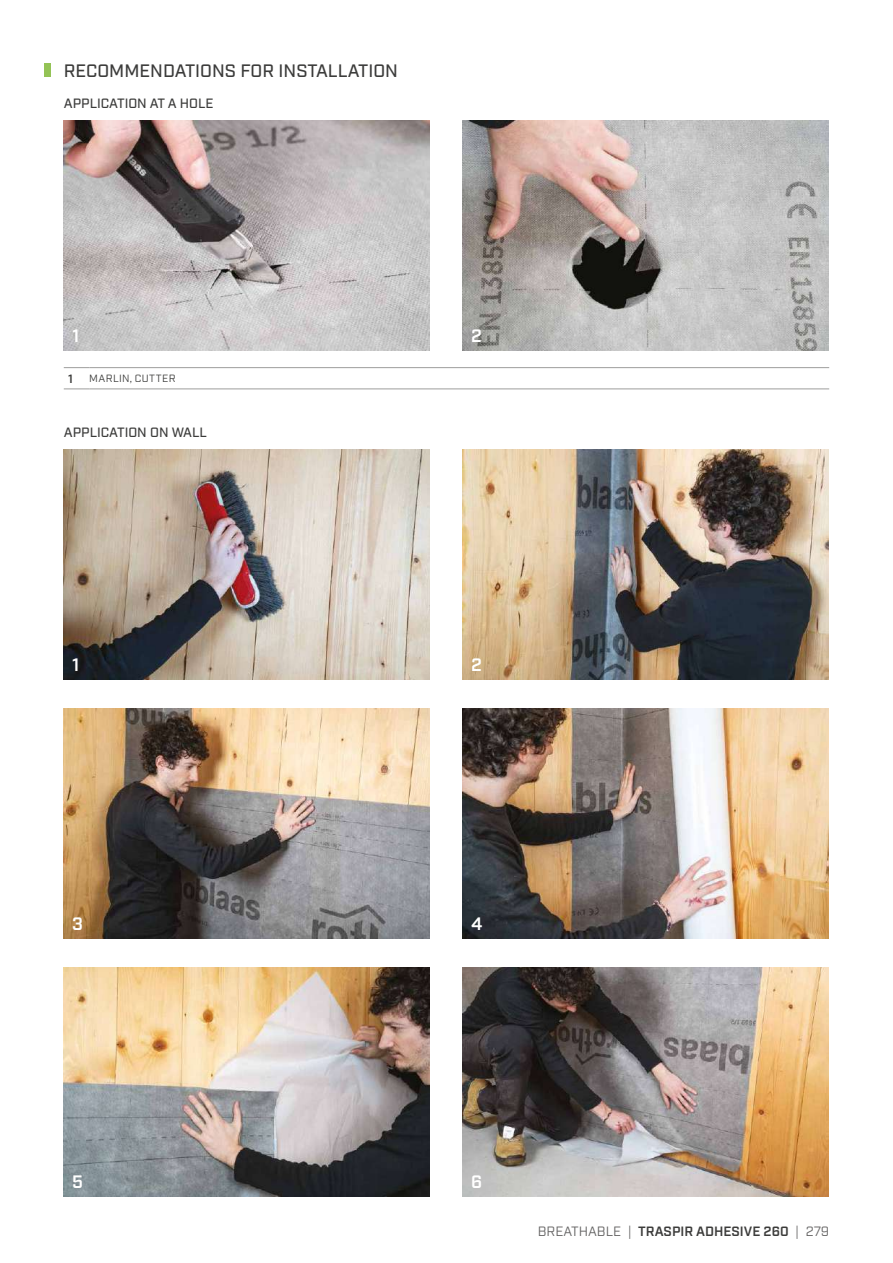
<style>
.page{position:relative;width:893px;height:1263px;background:#fff}
.page>*{position:absolute;margin:0;border:0;box-sizing:border-box;transform-origin:0 0}
.t1{font:500 18px "Industry";color:#3c3c3b}
.t2{font:600 18px "Industry";color:#fff}
.t3{font:500 13.5px "Industry";color:#3c3c3b}
.t4{font:600 13.5px "Industry";color:#3c3c3b}
.t5{font:600 12px "Industry";color:#3c3c3b}
.t6{font:10.5px "Industry";letter-spacing:.04em;color:#3c3c3b}
.s1{font-weight:400;color:#646363}
</style>
<div class="page">
<img style="left:64px;top:121px;width:365px;height:229px">
<img style="left:463px;top:121px;width:365px;height:229px">
<img style="left:64px;top:709px;width:365px;height:229px">
<img style="left:463px;top:708px;width:365px;height:230px">
<img style="left:64px;top:967px;width:365px;height:230px">
<img style="left:463px;top:967px;width:365px;height:230px">
<img style="left:463px;top:450px;width:365px;height:230px">
<img style="left:64px;top:450px;width:365px;height:230px">
<div style="left:45px;top:64px;width:6px;height:13px;background:#94c356"></div>
<svg style="left:64px;top:367px;width:25px;height:1px"></svg>
<svg style="left:64px;top:389px;width:25px;height:1px"></svg>
<hr style="left:89px;top:367px;width:740px;height:1px;background:#9d9d9c">
<hr style="left:89px;top:389px;width:740px;height:1px;background:#9d9d9c">
<h1 class="t1" style="left:64px;top:60px;width:336px">RECOMMENDATIONS FOR INSTALLATION</h1>
<p class="t3" style="left:64px;top:95px;width:151px">APPLICATION AT A HOLE</p>
<h1 class="t2" style="left:72px;top:325px;width:9px">1</h1>
<p class="t5" style="left:68px;top:371px;width:6px">1</p>
<p class="t6" style="left:89px;top:372px;width:88px">MARLIN, CUTTER</p>
<p class="t3" style="left:64px;top:424px;width:145px">APPLICATION ON WALL</p>
<h1 class="t2" style="left:471px;top:325px;width:12px">2</h1>
<h1 class="t2" style="left:72px;top:654px;width:9px">1</h1>
<h1 class="t2" style="left:471px;top:654px;width:12px">2</h1>
<h1 class="t2" style="left:72px;top:913px;width:12px">3</h1>
<h1 class="t2" style="left:72px;top:1171px;width:12px">5</h1>
<h1 class="t2" style="left:471px;top:913px;width:13px">4</h1>
<h1 class="t2" style="left:471px;top:1171px;width:13px">6</h1>
<p class="t4" style="left:538px;top:1223px;width:293px"><span class="s1">BREATHABLE |</span> TRASPIR ADHESIVE 260 <span class="s1">| 279</span></p>
</div>
